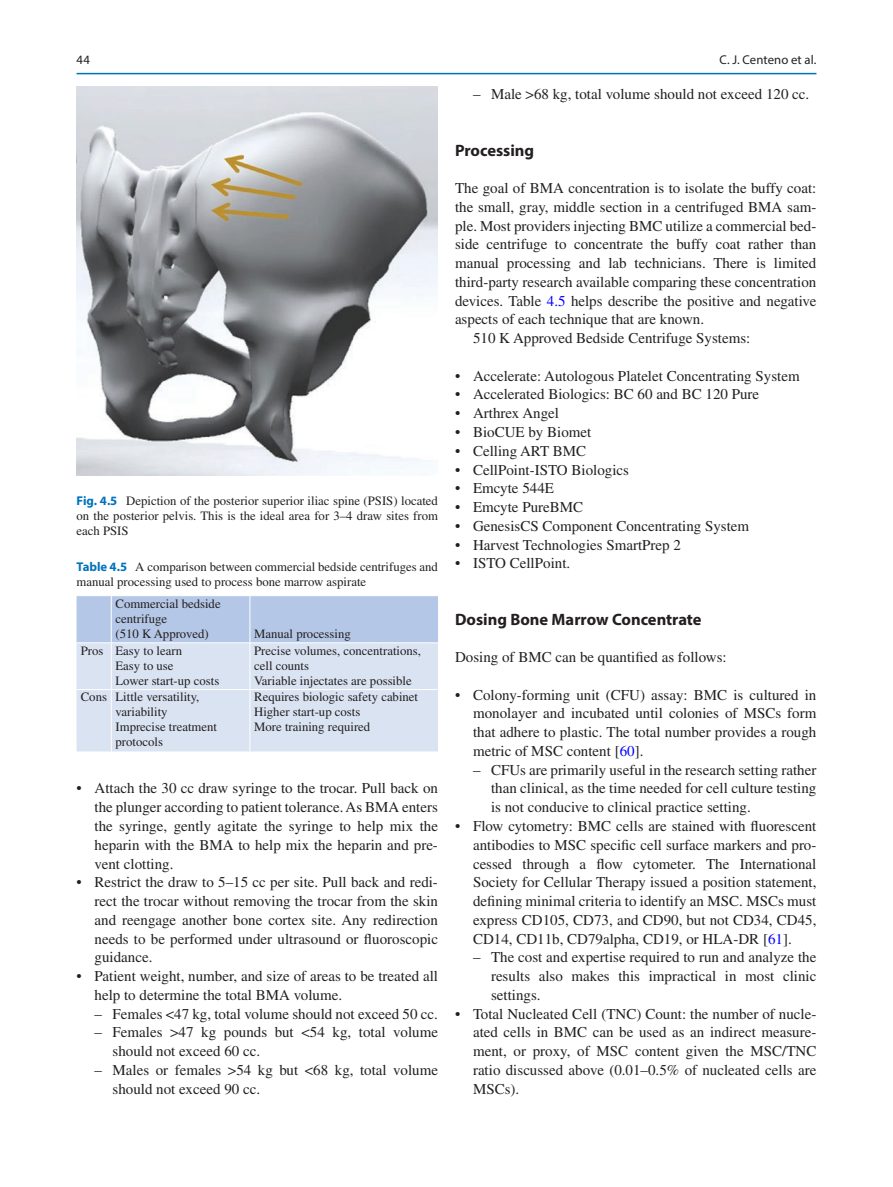
<style>
.page{position:relative;width:893px;height:1187px;background:#fff}
.page>*{position:absolute;margin:0;border:0;box-sizing:border-box;transform-origin:0 0}
._2_hd{font:700 16.5px "Myriad Pro";color:#231f20}
.Text_flush{font:15px/18.8px "Times LT Std";color:#231f20;text-align:justify}
.Text{font:15px "Times LT Std";color:#231f20}
.T_Body{font:12.75px/15px "Times LT Std";color:#231f20}
.T_Head{font:12.75px/15px "Times LT Std";color:#231f20}
.t1{font:12.75px "Myriad Pro";letter-spacing:.01em;color:#231f20}
.s1{font-family:"Myriad Pro";font-weight:700;color:#0073bc}
.s2{color:#00f}
</style>
<div class="page">
<img style="left:77px;top:87px;width:361px;height:389px">
<svg style="left:77px;top:596px;width:361px;height:155px;background:#cedaee"></svg>
<hr style="left:77px;top:642px;width:34px;height:1px;background:#fff">
<hr style="left:111px;top:596px;width:1px;height:46px;background:#fff">
<hr style="left:111px;top:642px;width:139px;height:1px;background:#fff">
<hr style="left:250px;top:596px;width:1px;height:46px;background:#fff">
<hr style="left:250px;top:642px;width:188px;height:1px;background:#fff">
<hr style="left:111px;top:643px;width:1px;height:46px;background:#fff">
<hr style="left:250px;top:643px;width:1px;height:46px;background:#fff">
<hr style="left:111px;top:689px;width:139px;height:1px;background:#fff">
<hr style="left:250px;top:689px;width:188px;height:1px;background:#fff">
<hr style="left:250px;top:690px;width:1px;height:61px;background:#fff">
<hr style="left:77px;top:689px;width:34px;height:1px;background:#fff">
<hr style="left:111px;top:690px;width:1px;height:61px;background:#fff">
<hr style="left:77px;top:73px;width:739px;height:1px;background:#0073bc">
<p class="t1" style="left:77px;top:52px;width:15px">44</p>
<p class="T_Body" style="left:77px;top:493px;width:363px;text-align:justify"><span class="s1">Fig. 4.5</span> Depiction of the posterior superior iliac spine (PSIS) located on the posterior pelvis. This is the ideal area for 3–4 draw sites from each PSIS</p>
<p class="T_Body" style="left:77px;top:559px;width:363px"><span class="s1">Table 4.5</span> A comparison between commercial bedside centrifuges and manual processing used to process bone marrow aspirate</p>
<p class="T_Head" style="left:116px;top:596px;width:107px">Commercial bedside centrifuge</p>
<p class="T_Head" style="left:116px;top:626px;width:95px">(510 K Approved)</p>
<p class="T_Head" style="left:254px;top:626px;width:98px">Manual processing</p>
<p class="T_Body" style="left:81px;top:643px;width:24px">Pros</p>
<p class="T_Body" style="left:116px;top:643px;width:68px">Easy to learn</p>
<p class="T_Body" style="left:116px;top:658px;width:60px">Easy to use</p>
<p class="T_Body" style="left:116px;top:673px;width:105px">Lower start-up costs</p>
<p class="T_Body" style="left:254px;top:643px;width:168px">Precise volumes, concentrations, cell counts</p>
<p class="T_Body" style="left:254px;top:673px;width:159px">Variable injectates are possible</p>
<p class="T_Body" style="left:81px;top:689px;width:28px">Cons</p>
<p class="T_Body" style="left:116px;top:689px;width:85px">Little versatility, variability</p>
<p class="T_Body" style="left:116px;top:719px;width:103px">Imprecise treatment protocols</p>
<p class="T_Body" style="left:254px;top:689px;width:165px">Requires biologic safety cabinet</p>
<p class="T_Body" style="left:254px;top:704px;width:108px">Higher start-up costs</p>
<p class="T_Body" style="left:254px;top:719px;width:118px">More training required</p>
<p class="Text_flush" style="left:95px;top:779px;width:345px;text-indent:-18px">• Attach the 30 cc draw syringe to the trocar. Pull back on the plunger according to patient tolerance. As BMA enters the syringe, gently agitate the syringe to help mix the heparin with the BMA to help mix the heparin and pre&shy;vent clotting.</p>
<p class="Text_flush" style="left:95px;top:872px;width:345px;text-indent:-18px">• Restrict the draw to 5–15 cc per site. Pull back and redi&shy;rect the trocar without removing the trocar from the skin and reengage another bone cortex site. Any redirection needs to be performed under ultrasound or fluoroscopic guidance.</p>
<p class="Text_flush" style="left:95px;top:966px;width:345px;text-indent:-18px">• Patient weight, number, and size of areas to be treated all help to determine the total BMA volume.</p>
<p class="Text_flush" style="left:95px;top:1004px;width:345px">– Females &lt;47 kg, total volume should not exceed 50 cc.</p>
<p class="Text_flush" style="left:113px;top:1022px;width:327px;text-indent:-18px">– Females &gt;47 kg pounds but &lt;54 kg, total volume should not exceed 60 cc.</p>
<p class="Text_flush" style="left:113px;top:1060px;width:327px;text-indent:-18px">– Males or females &gt;54 kg but &lt;68 kg, total volume should not exceed 90 cc.</p>
<p class="t1" style="left:719px;top:52px;width:98px">C. J. Centeno et al.</p>
<p class="Text_flush" style="left:473px;top:85px;width:338px">– Male &gt;68 kg, total volume should not exceed 120 cc.</p>
<h3 class="_2_hd" style="left:455px;top:139px;width:81px">Processing</h3>
<p class="Text_flush" style="left:455px;top:179px;width:363px">The goal of BMA concentration is to isolate the buffy coat: the small, gray, middle section in a centrifuged BMA sam&shy;ple. Most providers injecting BMC utilize a commercial bed&shy;side centrifuge to concentrate the buffy coat rather than manual processing and lab technicians. There is limited third-party research available comparing these concentration devices. Table <span class="s2">4.5</span> helps describe the positive and negative aspects of each technique that are known.</p>
<p class="Text" style="left:473px;top:330px;width:279px">510 K Approved Bedside Centrifuge Systems:</p>
<p class="Text_flush" style="left:455px;top:366px;width:346px">• Accelerate: Autologous Platelet Concentrating System</p>
<p class="Text_flush" style="left:455px;top:385px;width:306px">• Accelerated Biologics: BC 60 and BC 120 Pure</p>
<p class="Text_flush" style="left:455px;top:404px;width:106px">• Arthrex Angel</p>
<p class="Text_flush" style="left:455px;top:422px;width:138px">• BioCUE by Biomet</p>
<p class="Text_flush" style="left:455px;top:441px;width:133px">• Celling ART BMC</p>
<p class="Text_flush" style="left:455px;top:460px;width:176px">• CellPoint-ISTO Biologics</p>
<p class="Text_flush" style="left:455px;top:479px;width:101px">• Emcyte 544E</p>
<p class="Text_flush" style="left:455px;top:497px;width:130px">• Emcyte PureBMC</p>
<p class="Text_flush" style="left:455px;top:516px;width:296px">• GenesisCS Component Concentrating System</p>
<p class="Text_flush" style="left:455px;top:535px;width:228px">• Harvest Technologies SmartPrep 2</p>
<p class="Text_flush" style="left:455px;top:554px;width:117px">• ISTO CellPoint.</p>
<h3 class="_2_hd" style="left:455px;top:608px;width:248px">Dosing Bone Marrow Concentrate</h3>
<p class="Text_flush" style="left:455px;top:647px;width:273px">Dosing of BMC can be quantified as follows:</p>
<p class="Text_flush" style="left:473px;top:685px;width:345px;text-indent:-18px">• Colony-forming unit (CFU) assay: BMC is cultured in monolayer and incubated until colonies of MSCs form that adhere to plastic. The total number provides a rough metric of MSC content [<span class="s2">60</span>].</p>
<p class="Text_flush" style="left:491px;top:760px;width:327px;text-indent:-18px">– CFUs are primarily useful in the research setting rather than clinical, as the time needed for cell culture testing is not conducive to clinical practice setting.</p>
<p class="Text_flush" style="left:473px;top:816px;width:345px;text-indent:-18px">• Flow cytometry: BMC cells are stained with fluorescent antibodies to MSC specific cell surface markers and pro&shy;cessed through a flow cytometer. The International Society for Cellular Therapy issued a position statement, defining minimal criteria to identify an MSC. MSCs must express CD105, CD73, and CD90, but not CD34, CD45, CD14, CD11b, CD79alpha, CD19, or HLA-DR [<span class="s2">61</span>].</p>
<p class="Text_flush" style="left:491px;top:947px;width:327px;text-indent:-18px">– The cost and expertise required to run and analyze the results also makes this impractical in most clinic settings.</p>
<p class="Text_flush" style="left:473px;top:1004px;width:345px;text-indent:-18px">• Total Nucleated Cell (TNC) Count: the number of nucle&shy;ated cells in BMC can be used as an indirect measure&shy;ment, or proxy, of MSC content given the MSC/TNC ratio discussed above (0.01–0.5% of nucleated cells are MSCs).</p>
</div>
